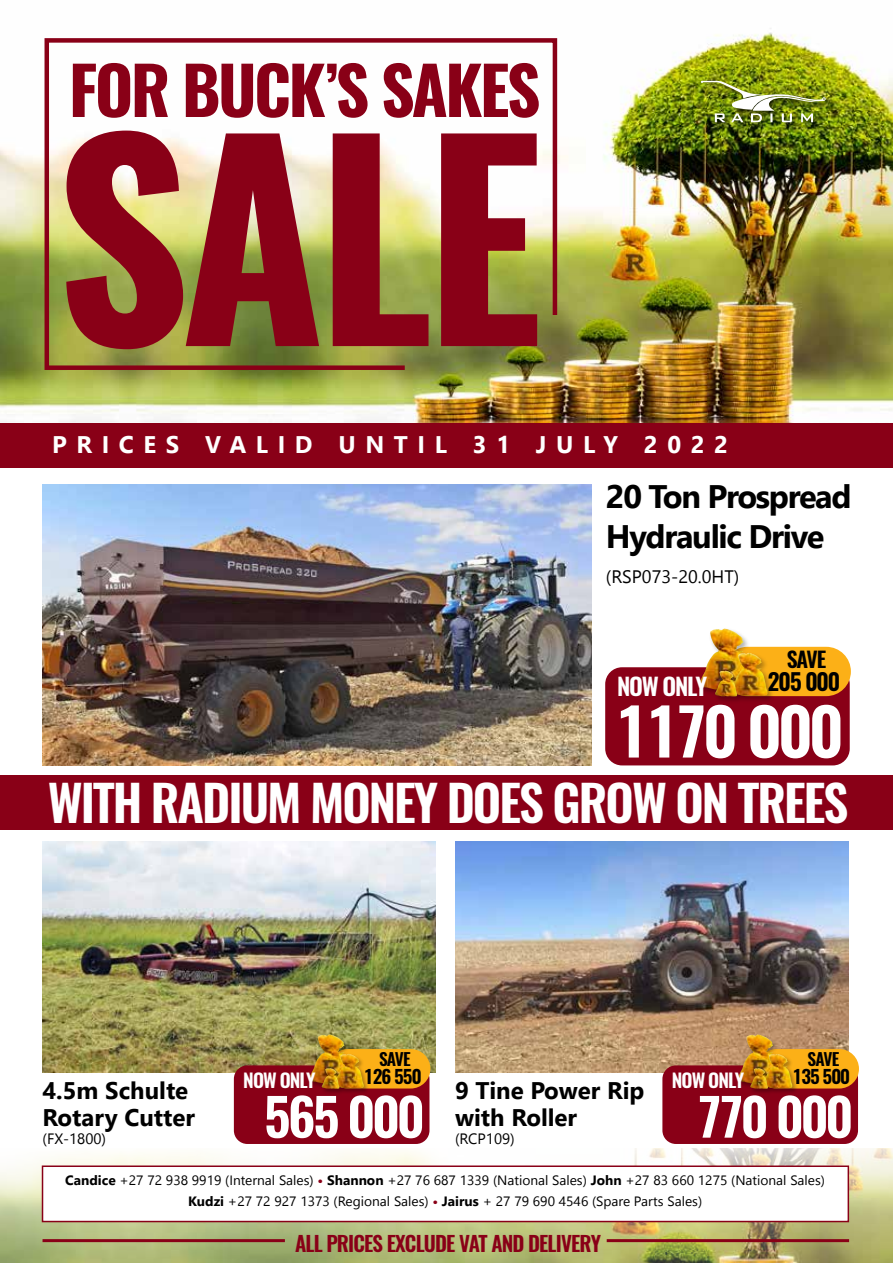
<style>
.page{position:relative;width:893px;height:1263px;background:#fff}
.page>*{position:absolute;margin:0;border:0;box-sizing:border-box;transform-origin:0 0}
.t1{font:700 262.5px "Oswald";color:#890017}
.t2{font:700 65.85px "Oswald";letter-spacing:-.04em;color:#890017}
.t3{font:600 64.35px "Oswald";letter-spacing:-.05em;color:#fff}
.t4{font:600 51.45px "Oswald";letter-spacing:-.05em;color:#fff}
.t5{font:600 49.5px "Oswald";letter-spacing:-.04em;color:#fff}
.t6{font:700 32.55px/39.2px "Nirmala UI";letter-spacing:-.04em;color:#000}
.t7{font:700 24px/27px "Nirmala UI";color:#000}
.t8{font:700 24px "Nirmala UI";letter-spacing:.4em;color:#fff}
.t9{font:600 23.7px "Oswald";letter-spacing:-.05em;color:#fff}
.t10{font:600 23.25px "Oswald";letter-spacing:-.05em;color:#000}
.t11{font:600 21.45px "Oswald";color:#000}
.t12{font:600 21px "Oswald";letter-spacing:-.04em;color:#890017}
.t13{font:600 19.05px "Oswald";letter-spacing:-.05em;color:#fff}
.t14{font:600 18.6px "Oswald";letter-spacing:-.05em;color:#000}
.t15{font:600 18.45px "Oswald";letter-spacing:-.05em;color:#fff}
.t16{font:18px "Nirmala UI";color:#000}
.t17{font:600 17.1px "Oswald";letter-spacing:-.05em;color:#000}
.t18{font:15px "Nirmala UI";color:#000}
.t19{font:13.5px/21px "Nirmala UI";color:#000;text-align:center}
.s1{font-weight:700}
.s2{font-weight:700;color:#890017}
</style>
<div class="page">
<img style="left:0;top:28px;width:893px;height:395px">
<img style="left:0;top:1148px;width:893px;height:115px">
<svg style="left:42px;top:36px;width:517px;height:336px"></svg>
<img style="left:43px;top:485px;width:548px;height:280px">
<img style="left:43px;top:841px;width:393px;height:232px">
<img style="left:455px;top:841px;width:394px;height:231px">
<div style="left:700px;top:79px;width:133px;height:51px;background:#000;opacity:.75"></div>
<img style="left:701px;top:81px;width:125px;height:41px">
<div style="left:0;top:423px;width:893px;height:45px;background:#890017"></div>
<div style="left:0;top:775px;width:893px;height:55px;background:#890017"></div>
<div style="left:605px;top:667px;width:245px;height:98px;background:#890017;border-radius:17px"></div>
<div style="left:723px;top:647px;width:128px;height:49px;background:#fcb017;border-radius:25px"></div>
<div style="left:698px;top:627px;width:77px;height:76px;background:#000;opacity:.3"></div>
<img style="left:699px;top:628px;width:53px;height:62px">
<img style="left:730px;top:653px;width:38px;height:43px">
<img style="left:715px;top:671px;width:22px;height:25px">
<div style="left:662px;top:1065px;width:196px;height:79px;background:#890017;border-radius:13px"></div>
<div style="left:757px;top:1049px;width:102px;height:39px;background:#fcb017;border-radius:20px"></div>
<div style="left:737px;top:1034px;width:61px;height:60px;background:#000;opacity:.3"></div>
<img style="left:738px;top:1034px;width:42px;height:50px">
<img style="left:763px;top:1054px;width:30px;height:34px">
<img style="left:750px;top:1068px;width:18px;height:21px">
<div style="left:234px;top:1065px;width:195px;height:79px;background:#890017;border-radius:13px"></div>
<div style="left:328px;top:1049px;width:102px;height:39px;background:#fcb017;border-radius:20px"></div>
<div style="left:308px;top:1034px;width:61px;height:60px;background:#000;opacity:.3"></div>
<img style="left:309px;top:1034px;width:43px;height:50px">
<img style="left:334px;top:1054px;width:30px;height:34px">
<img style="left:322px;top:1068px;width:17px;height:21px">
<div style="left:42px;top:1165px;width:807px;height:57px;background:#fff;border:2px solid #890017"></div>
<hr style="left:43px;top:1239px;width:242px;height:3px;background:#890017">
<hr style="left:607px;top:1239px;width:242px;height:3px;background:#890017">
<h2 class="t2" style="left:69px;top:56px;width:473px">FOR BUCK’S SAKES</h2>
<h1 class="t1" style="left:55px;top:102px;width:489px">SALE</h1>
<h3 class="t8" style="left:52px;top:426px;width:677px">PRICES VALID UNTIL 31 JULY 2022</h3>
<h3 class="t6" style="left:606px;top:476px;width:247px">20 Ton Prospread<br>Hydraulic Drive</h3>
<h3 class="t16" style="left:606px;top:562px;width:135px">(RSP073-20.0HT)</h3>
<h3 class="t9" style="left:617px;top:670px;width:92px">NOW ONLY</h3>
<h3 class="t11" style="left:787px;top:645px;width:41px">SAVE</h3>
<h3 class="t10" style="left:768px;top:665px;width:74px">205 000</h3>
<h3 class="t3" style="left:615px;top:686px;width:230px">1170 000</h3>
<h3 class="t5" style="left:48px;top:768px;width:802px">WITH RADIUM MONEY DOES GROW ON TREES</h3>
<h3 class="t7" style="left:43px;top:1076px;width:154px">4.5m Schulte<br>Rotary Cutter</h3>
<p class="t18" style="left:43px;top:1127px;width:65px">(FX-1800)</p>
<p class="t17" style="left:379px;top:1047px;width:33px">SAVE</p>
<p class="t17" style="left:808px;top:1047px;width:33px">SAVE</p>
<h3 class="t13" style="left:243px;top:1067px;width:74px">NOW ONLY</h3>
<h3 class="t14" style="left:364px;top:1064px;width:59px">126 550</h3>
<h3 class="t4" style="left:264px;top:1081px;width:162px">565 000</h3>
<h3 class="t7" style="left:455px;top:1076px;width:191px">9 Tine Power Rip with Roller</h3>
<p class="t18" style="left:455px;top:1127px;width:61px">(RCP109)</p>
<h3 class="t13" style="left:672px;top:1067px;width:74px">NOW ONLY</h3>
<h3 class="t14" style="left:792px;top:1064px;width:59px">135 500</h3>
<h3 class="t15" style="left:687px;top:1087px;width:72px">NOW ONLY</h3>
<h3 class="t4" style="left:697px;top:1081px;width:157px">770 000</h3>
<p class="t19" style="left:65px;top:1169px;width:761px"><span class="s1">Candice</span> +27 72 938 9919 (Internal Sales) <span class="s2">•</span> <span class="s1">Shannon</span> +27 76 687 1339 (National Sales) <span class="s1">John</span> +27 83 660 1275 (National Sales)<br><span class="s1">Kudzi</span> +27 72 927 1373 (Regional Sales) <span class="s2">•</span> <span class="s1">Jairus</span> + 27 79 690 4546 (Spare Parts Sales)</p>
<h3 class="t12" style="left:295px;top:1229px;width:308px">ALL PRICES EXCLUDE VAT AND DELIVERY</h3>
</div>
